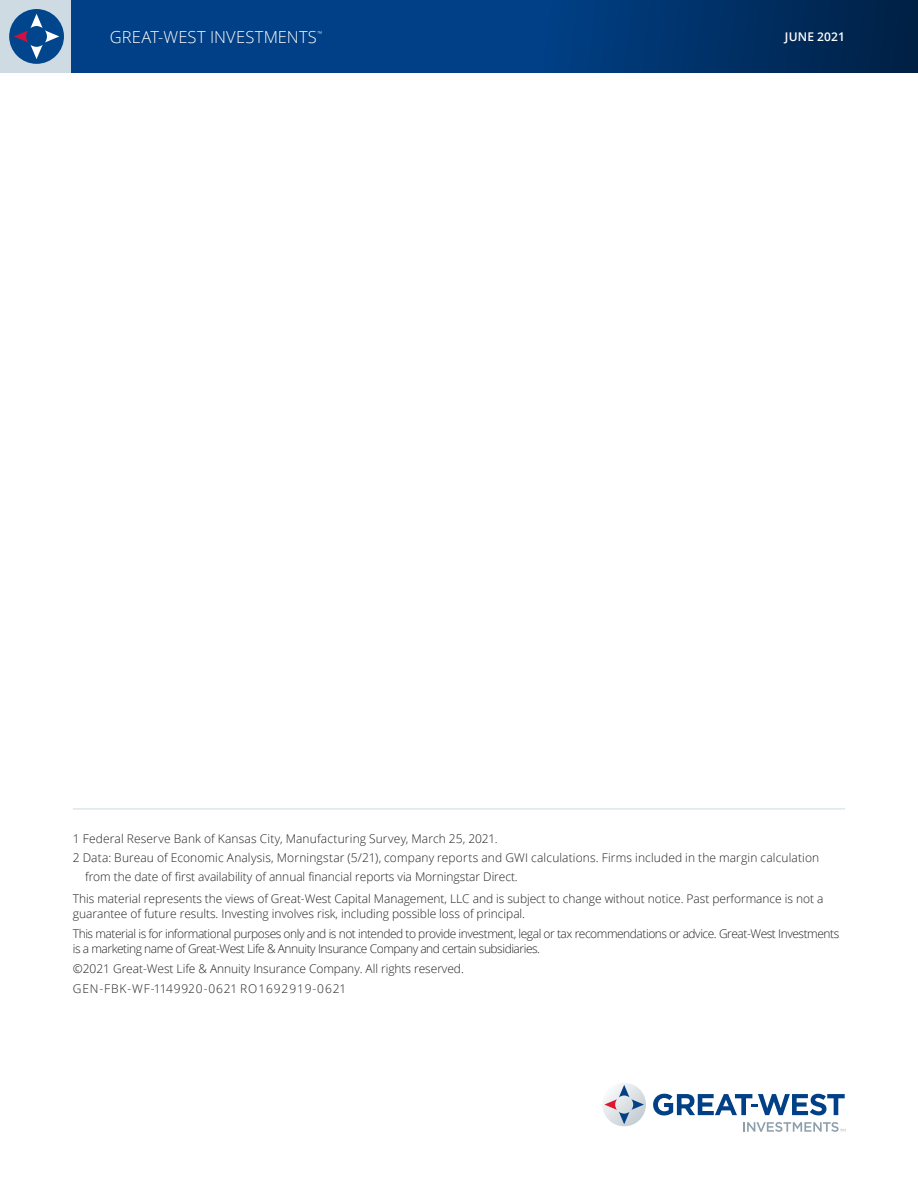
<style>
.page{position:relative;width:918px;height:1188px;background:#fff}
.page>*{position:absolute;margin:0;border:0;box-sizing:border-box;transform-origin:0 0}
.GWI_Header{font:300 16.5px "Open Sans";letter-spacing:.01em;color:#fff}
.Disclosures{font:300 12px/20px "Open Sans";letter-spacing:-.005em;color:#231f20}
.Disclosures-2{font:300 12px/19.8px "Open Sans";letter-spacing:-.04em;color:#231f20}
.Header_Date{font:600 12px "Open Sans";letter-spacing:.015em;color:#fff}
.GWI_Header-2{font:300 6.6px "Open Sans";color:#fff}
.s1{font-style:inherit}
</style>
<div class="page">
<div style="left:0;top:0;width:73px;height:73px;background:#cedbe2"></div>
<div style="left:72px;top:0;width:846px;height:73px;background:#014086"></div>
<svg style="left:9px;top:9px;width:55px;height:55px"></svg>
<div style="left:297px;top:0;width:621px;height:73px;background:linear-gradient(to right,#014896,#00254e)"></div>
<svg style="left:602px;top:1083px;width:44px;height:43px"></svg>
<svg style="left:604px;top:1085px;width:40px;height:39px"></svg>
<svg style="left:653px;top:1094px;width:192px;height:21px"></svg>
<svg style="left:743px;top:1122px;width:102px;height:10px"></svg>
<hr style="left:73px;top:809px;width:772px;height:1px;background:#cedbe2">
<p class="GWI_Header" style="left:110px;top:25px;width:208px">GREAT-WEST INVESTMENTS</p>
<p class="GWI_Header-2" style="left:317px;top:29px;width:6px">™</p>
<p class="Header_Date" style="left:785px;top:28px;width:62px">JUNE 2021</p>
<p class="Disclosures" style="left:73px;top:829px;width:748px;line-height:19.5px">1 Federal Reserve Bank of Kansas City, Manufacturing Survey, March 25, 2021.<br>2 Data: Bureau of Economic Analysis, Morningstar (5/21), company reports and GWI calculations. Firms included in the margin calculation</p>
<p class="Disclosures" style="left:73px;top:865px;width:752px;line-height:22.4px;text-indent:12px">from the date of first availability of annual financial reports via Morningstar Direct.<br>This material represents the views of Great-West Capital Management, LLC and is subject to change without notice. Past performance is not a</p>
<p class="Disclosures-2" style="left:73px;top:903px;width:768px"><span class="s1">guarantee of future results. Investing involves risk, including possible loss of principal.<br></span>This material is for informational purposes only and is not intended to provide investment, legal or tax recommendations or advice. Great-West Investments</p>
<p class="Disclosures" style="left:73px;top:938px;width:469px"><span class="s1">is a marketing name of Great-West Life &amp; Annuity Insurance Company and certain subsidiaries. </span>©2021 Great-West Life &amp; Annuity Insurance Company. All rights reserved.<br>GEN-FBK-WF-1149920-0621 RO<span class="s1">1692919-</span>0621</p>
</div>
